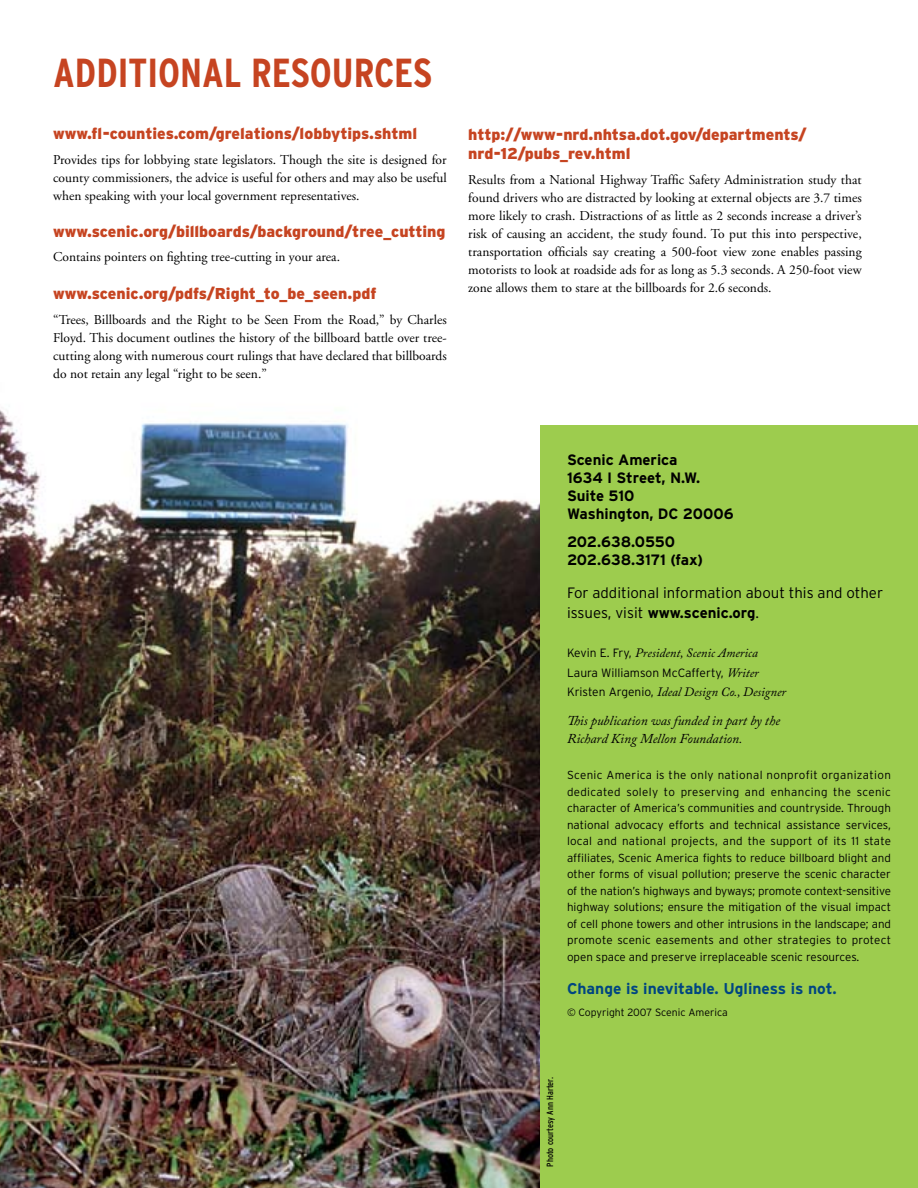
<style>
.page{position:relative;width:918px;height:1188px;background:#fff}
.page>*{position:absolute;margin:0;border:0;box-sizing:border-box;transform-origin:0 0}
.t1{font:700 condensed 40.5px "Interstate";color:#c64421}
.t2{font:900 15.75px/19.5px "Interstate";color:#c64421}
.t3{font:700 15.6px "Interstate";color:#004581}
.t4{font:700 15px/18px "Interstate";color:#000}
.t5{font:300 15px/19.5px "Interstate";color:#000}
.t6{font:13.5px/18px "Adobe Garamond";color:#000;text-align:justify}
.t7{font:italic 13.5px/18px "Adobe Caslon Pro";color:#000}
.t8{font:italic 12.75px "Adobe Caslon Pro";color:#000}
.t9{font:300 12px "Interstate";color:#000}
.t10{font:300 11.7px/16.5px "Interstate";color:#000;text-align:justify}
.t11{font:300 10.5px "Interstate";color:#000}
.t12{font:condensed 9px "Interstate";color:#000}
.s1{font-weight:700}
.s2{font-family:"Interstate";font-weight:300;font-style:normal;font-size:12px}
.s3{font-family:"Adobe Caslon Pro";font-weight:400;font-style:italic;font-size:12.75px}
</style>
<div class="page">
<img style="left:0;top:410px;width:541px;height:778px">
<div style="left:540px;top:426px;width:378px;height:762px;background:#9dcc4e"></div>
<h1 class="t1" style="left:53px;top:50px;width:381px">ADDITIONAL RESOURCES</h1>
<p class="t2" style="left:53px;top:124px;width:365px">www.fl-counties.com/grelations/lobbytips.shtml</p>
<p class="t6" style="left:53px;top:151px;width:395px">Provides tips for lobbying state legislators. Though the site is designed for county com-missioners, the advice is useful for others and may also be useful when speaking with your local government representatives.</p>
<p class="t2" style="left:53px;top:222px;width:394px">www.scenic.org/billboards/background/tree_cutting</p>
<p class="t6" style="left:53px;top:249px;width:288px">Contains pointers on fighting tree-cutting in your area.</p>
<p class="t2" style="left:53px;top:283px;width:325px">www.scenic.org/pdfs/Right_to_be_seen.pdf</p>
<p class="t6" style="left:53px;top:311px;width:395px">“Trees, Billboards and the Right to be Seen From the Road,” by Charles Floyd. This document outlines the history of the billboard battle over tree&shy;cutting along with numerous court rulings that have declared that billboards do not retain any legal “right to be seen.”</p>
<p class="t2" style="left:468px;top:124px;width:340px">http://www-nrd.nhtsa.dot.gov/departments/ nrd-12/pubs_rev.html</p>
<p class="t6" style="left:468px;top:171px;width:395px">Results from a National Highway Traffic Safety Administration study that found drivers who are distracted by looking at external objects are 3.7 times more likely to crash. Distractions of as little as 2 seconds increase a driver’s risk of causing an accident, the study found. To put this into perspective, transportation officials say creating a 500-foot view zone enables passing motorists to look at roadside ads for as long as 5.3 seconds. A 250-foot view zone allows them to stare at the billboards for 2.6 seconds.</p>
<p class="t4" style="left:567px;top:450px;width:168px">Scenic America<br>1634 I Street, N.W.<br>Suite 510<br>Washington, DC 20006</p>
<p class="t4" style="left:567px;top:533px;width:138px">202.638.0550<br>202.638.3171 (fax)</p>
<p class="t5" style="left:567px;top:583px;width:318px">For additional information about this and other issues, visit <span class="s1">www.scenic.org</span>.</p>
<p class="t8" style="left:567px;top:645px;width:192px"><span class="s2">Kevin E. Fry,</span> President, Scenic America</p>
<p class="t9" style="left:567px;top:666px;width:193px">Laura Williamson McCafferty, <span class="s3">Writer</span></p>
<p class="t8" style="left:567px;top:684px;width:221px"><span class="s2">Kristen Argenio,</span> Ideal Design Co., Designer</p>
<p class="t7" style="left:567px;top:711px;width:215px">This publication was funded in part by the<br>Richard King Mellon Foundation.</p>
<p class="t10" style="left:567px;top:767px;width:326px">Scenic America is the only national nonprofit organization dedicated solely to preserving and enhancing the scenic character of America’s com--munities and countryside. Through national advo-cacy efforts and technical assistance ser-vices, local and national projects, and the support of its 11 state affiliates, Scenic America fights to reduce billboard blight and other forms of visual pollution; preserve the scenic character of the nation’s highways and byways; promote context-sensitive highway solutions; ensure the mitigation of the visual impact of cell phone towers and other intrusions in the landscape; and promote scenic easements and other stra--tegies to protect open space and preserve irreplaceable scenic resources.</p>
<p class="t3" style="left:567px;top:980px;width:271px">Change is inevitable. Ugliness is not.</p>
<p class="t11" style="left:567px;top:1006px;width:162px">© Copyright 2007 Scenic America</p>
<p class="t12" style="left:545px;top:1167px;width:91px;rotate:-90deg">Photo courtesy Ann Harter.</p>
</div>
